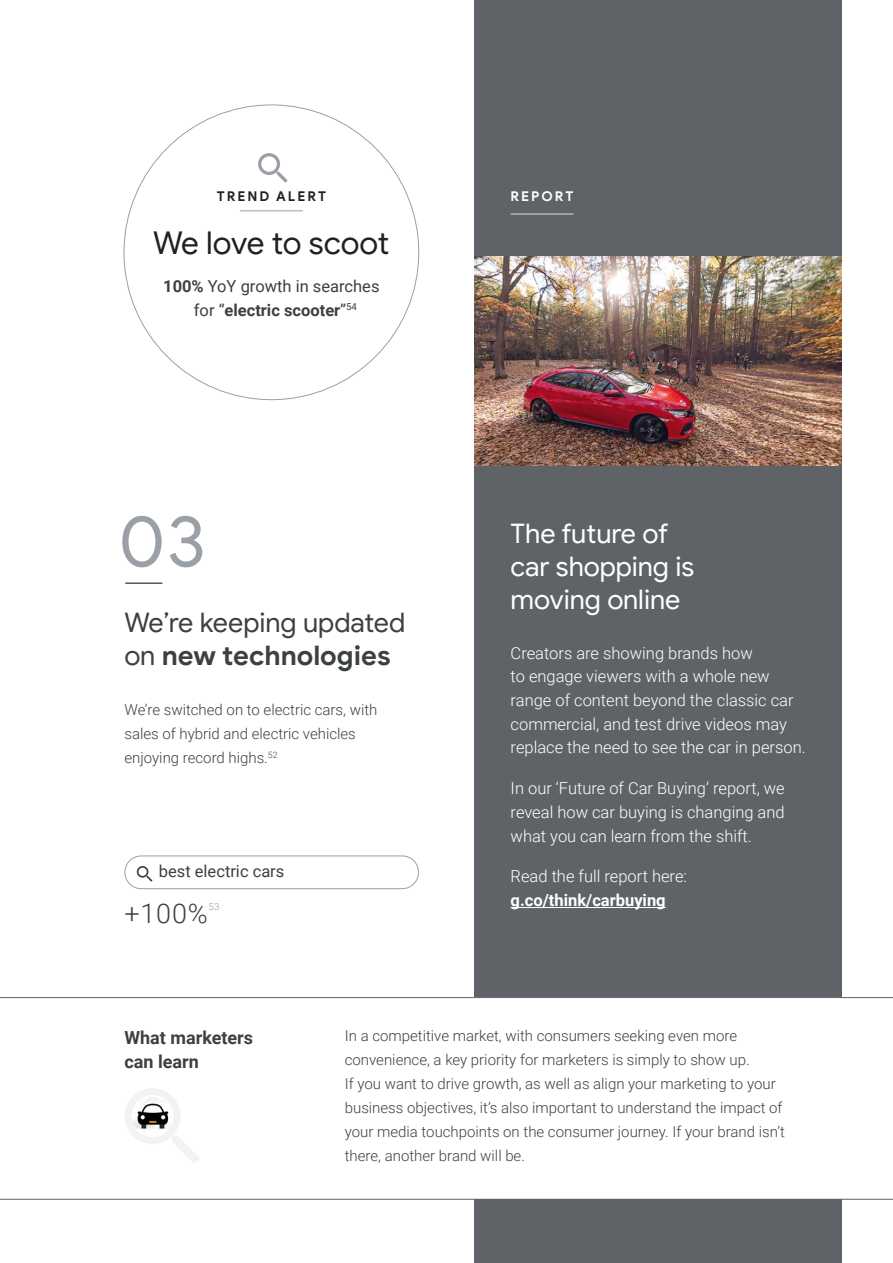
<style>
.page{position:relative;width:893px;height:1263px;background:#fff}
.page>*{position:absolute;margin:0;border:0;box-sizing:border-box;transform-origin:0 0}
.t1{font:72px "Google Sans";color:#9aa0a6}
.t2{font:31.5px "Google Sans";letter-spacing:-.015em;color:#202124}
.t3{font:27px/33px "Google Sans";color:#fff}
.t4{font:27px/33px "Google Sans";letter-spacing:-.005em;color:#3c4043}
.t5{font:300 27px "Roboto";color:#3c4043}
.t6{font:700 18px/24px "Roboto";color:#3c4043}
.t7{font:300 16.5px/23.7px "Roboto";color:#fff}
.t8{font:16.5px/24px "Roboto";color:#3c4043;text-align:center}
.t9{font:700 16.5px "Roboto";color:#fff}
.t10{font:300 15px/24px "Roboto";color:#3c4043}
.t11{font:700 13.5px "Google Sans";letter-spacing:.15em;color:#202124}
.t12{font:700 13.5px "Google Sans";letter-spacing:.15em;color:#fff}
.t13{font:300 9.6px "Roboto";color:#9aa0a6}
.s1{font-weight:700}
</style>
<div class="page">
<div style="left:475px;top:0;width:367px;height:1263px;background:#5f6368"></div>
<div style="left:107px;top:997px;width:786px;height:202px;background:#fff"></div>
<img style="left:475px;top:256px;width:367px;height:210px">
<hr style="left:125px;top:583px;width:37px;height:1px;background:#202124">
<hr style="left:0;top:997px;width:893px;height:1px;background:#5f6368">
<hr style="left:0;top:1199px;width:893px;height:1px;background:#5f6368">
<hr style="left:511px;top:214px;width:62px;height:1px;background:#ceead6">
<hr style="left:511px;top:907px;width:155px;height:1px;background:#fff">
<div style="left:124px;top:855px;width:295px;height:34px;border:1px solid #9aa0a6;border-radius:16px"></div>
<svg style="left:137px;top:866px;width:15px;height:16px"></svg>
<hr style="left:240px;top:210px;width:63px;height:1px;background:#9aa0a6">
<svg style="left:258px;top:153px;width:30px;height:30px"></svg>
<svg style="left:125px;top:1088px;width:74px;height:75px"></svg>
<img style="left:132px;top:1095px;width:41px;height:42px;border-radius:21px">
<p class="t11" style="left:217px;top:188px;width:111px">TREND ALERT</p>
<h2 class="t2" style="left:153px;top:224px;width:238px">We love to scoot</h2>
<p class="t8" style="left:163px;top:273px;width:218px"><span class="s1">100%</span> YoY growth in searches for “<span class="s1">electric scooter</span>”<sup>54</sup></p>
<h1 class="t1" style="left:119px;top:497px;width:88px">03</h1>
<h3 class="t4" style="left:124px;top:606px;width:282px">We’re keeping updated on <span class="s1">new technologies</span></h3>
<p class="t10" style="left:124px;top:697px;width:254px">We’re switched on to electric cars, with sales of hybrid and electric vehicles enjoying record highs.<sup>52</sup></p>
<p class="t8" style="left:159px;top:858px;width:127px">best electric cars</p>
<h3 class="t5" style="left:124px;top:894px;width:85px">+100%</h3>
<p class="t13" style="left:209px;top:900px;width:12px">53</p>
<p class="t12" style="left:511px;top:188px;width:64px">REPORT</p>
<h3 class="t3" style="left:511px;top:517px;width:185px">The future of car shopping is moving online</h3>
<p class="t7" style="left:511px;top:640px;width:296px">Creators are showing brands how<br>to engage viewers with a whole new range of content beyond the classic car commercial, and test drive videos may replace the need to see the car in person.</p>
<p class="t7" style="left:511px;top:776px;width:276px;text-align:justify">In our ‘Future of Car Buying’ report, we reveal how car buying is changing and what you can learn from the shift.</p>
<p class="t7" style="left:511px;top:864px;width:178px">Read the full report here:</p>
<p class="t9" style="left:511px;top:889px;width:157px">g.co/think/carbuying</p>
<p class="t6" style="left:124px;top:1025px;width:130px">What marketers can learn</p>
<p class="t10" style="left:345px;top:1023px;width:442px">In a competitive market, with consumers seeking even more convenience, a key priority for marketers is simply to show up.<br>If you want to drive growth, as well as align your marketing to your business objectives, it’s also important to understand the impact of your media touchpoints on the consumer journey. If your brand isn’t there, another brand will be.</p>
</div>
